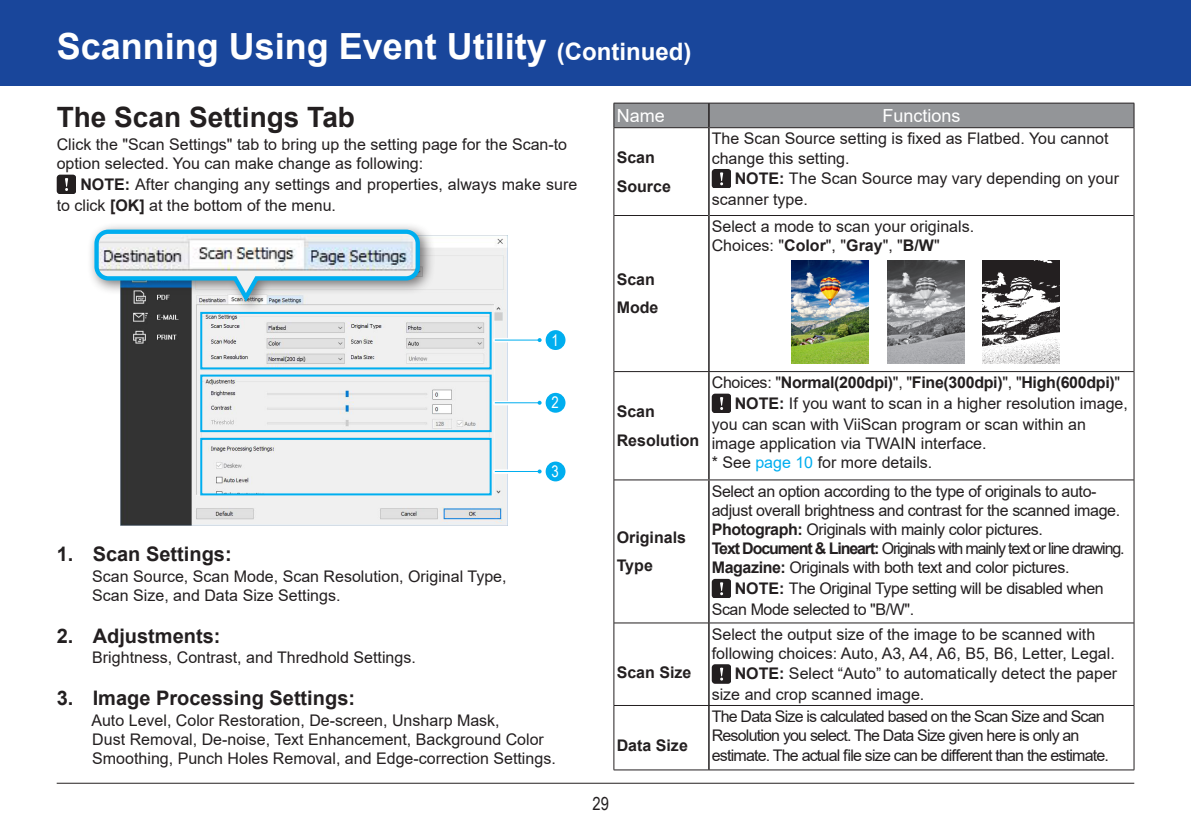
<style>
.page{position:relative;width:1191px;height:840px;background:#fff}
.page>*{position:absolute;margin:0;border:0;box-sizing:border-box;transform-origin:0 0}
.t1{font:700 36px "Arial";color:#fff}
.t2{font:700 28px "Arial";color:#231f20}
.t3{font:700 20px "Arial";color:#231f20}
.t4{font:18px "Arial";color:#fff}
.t5{font:18px "Arial Narrow";color:#231f20}
.t6{font:16px/19.2px "Arial";color:#231f20}
.t7{font:16px/19.2px "Arial";letter-spacing:-.025em;color:#231f20}
.t8{font:16px/19.2px "Arial";letter-spacing:-.05em;color:#231f20}
.t9{font:700 16px/28.4px "Arial";color:#231f20}
.t10{font:700 16px "Arial";letter-spacing:-.02em;color:#231f20}
.t11{font:16px "Arial Narrow";color:#fff}
.s1{font-size:24px}
.s2{font-weight:700}
.s3{font-weight:400}
.s4{color:#00aeef}
</style>
<div class="page">
<div style="left:0;top:0;width:1191px;height:86px;background:#19469b"></div>
<hr style="left:57px;top:782px;width:1077px;height:1px;background:#231f20">
<div style="left:57px;top:174px;width:18px;height:19px;background:#231f20;border-radius:3px"></div>
<svg style="left:65px;top:178px;width:3px;height:13px"></svg>
<img style="left:121px;top:235px;width:386px;height:290px">
<div style="left:87px;top:222px;width:348px;height:93px;background:#231f20;opacity:.6"></div>
<svg style="left:92px;top:227px;width:330px;height:79px"></svg>
<svg style="left:614px;top:128px;width:519px;height:641px"></svg>
<hr style="left:614px;top:215px;width:94px;height:1px;background:#231f20">
<hr style="left:709px;top:215px;width:424px;height:1px;background:#231f20">
<hr style="left:614px;top:371px;width:95px;height:1px;background:#231f20">
<hr style="left:614px;top:479px;width:95px;height:1px;background:#231f20">
<hr style="left:614px;top:622px;width:94px;height:1px;background:#231f20">
<hr style="left:709px;top:622px;width:424px;height:1px;background:#231f20">
<hr style="left:708px;top:128px;width:1px;height:87px;background:#231f20">
<hr style="left:708px;top:215px;width:1px;height:156px;background:#231f20">
<hr style="left:708px;top:480px;width:1px;height:142px;background:#231f20">
<hr style="left:708px;top:622px;width:1px;height:82px;background:#231f20">
<hr style="left:708px;top:705px;width:1px;height:64px;background:#231f20">
<hr style="left:709px;top:371px;width:424px;height:1px;background:#231f20">
<hr style="left:708px;top:372px;width:1px;height:107px;background:#231f20">
<hr style="left:709px;top:479px;width:424px;height:1px;background:#231f20">
<svg style="left:613px;top:103px;width:521px;height:25px;background:#8c8e91"></svg>
<hr style="left:613px;top:128px;width:1px;height:87px;background:#231f20">
<hr style="left:1133px;top:128px;width:1px;height:87px;background:#231f20">
<hr style="left:613px;top:215px;width:1px;height:156px;background:#231f20">
<hr style="left:1133px;top:215px;width:1px;height:156px;background:#231f20">
<hr style="left:613px;top:371px;width:1px;height:108px;background:#231f20">
<hr style="left:1133px;top:371px;width:1px;height:108px;background:#231f20">
<hr style="left:613px;top:479px;width:1px;height:143px;background:#231f20">
<hr style="left:1133px;top:479px;width:1px;height:143px;background:#231f20">
<hr style="left:613px;top:622px;width:1px;height:82px;background:#231f20">
<hr style="left:1133px;top:622px;width:1px;height:82px;background:#231f20">
<hr style="left:613px;top:704px;width:96px;height:1px;background:#231f20">
<hr style="left:613px;top:705px;width:1px;height:64px;background:#231f20">
<hr style="left:709px;top:704px;width:425px;height:1px;background:#231f20">
<hr style="left:1133px;top:705px;width:1px;height:64px;background:#231f20">
<hr style="left:613px;top:769px;width:96px;height:1px;background:#231f20">
<hr style="left:709px;top:769px;width:425px;height:1px;background:#231f20">
<div style="left:711px;top:169px;width:19px;height:19px;background:#231f20;border-radius:3px"></div>
<svg style="left:720px;top:172px;width:3px;height:13px"></svg>
<div style="left:711px;top:393px;width:19px;height:19px;background:#231f20;border-radius:3px"></div>
<svg style="left:720px;top:397px;width:3px;height:13px"></svg>
<div style="left:711px;top:578px;width:19px;height:19px;background:#231f20;border-radius:3px"></div>
<svg style="left:720px;top:582px;width:3px;height:13px"></svg>
<div style="left:711px;top:664px;width:19px;height:18px;background:#231f20;border-radius:3px"></div>
<svg style="left:720px;top:667px;width:3px;height:13px"></svg>
<div style="left:200px;top:312px;width:291px;height:57px;border:2px solid #00aeef"></div>
<div style="left:200px;top:374px;width:291px;height:58px;border:2px solid #00aeef"></div>
<div style="left:200px;top:437px;width:291px;height:58px;border:2px solid #00aeef"></div>
<svg style="left:493px;top:336px;width:49px;height:7px"></svg>
<hr style="left:495px;top:339px;width:44px;height:1px;background:#00aeef">
<svg style="left:537px;top:338px;width:4px;height:4px"></svg>
<svg style="left:493px;top:399px;width:49px;height:7px"></svg>
<hr style="left:495px;top:402px;width:44px;height:1px;background:#00aeef">
<svg style="left:537px;top:400px;width:4px;height:4px"></svg>
<svg style="left:493px;top:467px;width:49px;height:8px"></svg>
<hr style="left:495px;top:470px;width:44px;height:1px;background:#00aeef">
<svg style="left:537px;top:469px;width:4px;height:4px"></svg>
<div style="left:545px;top:330px;width:20px;height:20px;background:#00aeef;border-radius:50%"></div>
<div style="left:545px;top:392px;width:20px;height:20px;background:#00aeef;border-radius:50%"></div>
<div style="left:545px;top:461px;width:20px;height:20px;background:#00aeef;border-radius:50%"></div>
<img style="left:791px;top:260px;width:77px;height:103px">
<img style="left:887px;top:260px;width:77px;height:103px">
<img style="left:983px;top:260px;width:76px;height:103px">
<h1 class="t1" style="left:57px;top:20px;width:636px">Scanning Using Event Utility <span class="s1">(Continued)</span></h1>
<h2 class="t2" style="left:57px;top:97px;width:300px">The Scan Settings Tab</h2>
<p class="t6" style="left:57px;top:134px;width:512px">Click the "Scan Settings" tab to bring up the setting page for the Scan-to option selected. You can make change as following:</p>
<p class="t6" style="left:57px;top:174px;width:522px;line-height:20.6px;text-indent:24px"><span class="s2">NOTE:</span> After changing any settings and properties, always make sure to click <span class="s2">[OK]</span> at the bottom of the menu.</p>
<p class="t11" style="left:551px;top:328px;width:9px">1</p>
<p class="t11" style="left:551px;top:391px;width:9px">2</p>
<p class="t11" style="left:551px;top:459px;width:9px">3</p>
<p class="t3" style="left:57px;top:539px;width:176px">1. Scan Settings:</p>
<p class="t6" style="left:92px;top:566px;width:416px">Scan Source, Scan Mode, Scan Resolution, Original Type,<br>Scan Size, and Data Size Settings.</p>
<p class="t3" style="left:57px;top:621px;width:165px">2. Adjustments:</p>
<p class="t6" style="left:92px;top:647px;width:325px">Brightness, Contrast, and Thredhold Settings.</p>
<p class="t3" style="left:57px;top:683px;width:300px">3. Image Processing Settings:</p>
<p class="t6" style="left:91px;top:710px;width:466px">Auto Level, Color Restoration, De-screen, Unsharp Mask,<br>Dust Removal, De-noise, Text Enhancement, Background Color<br>Smoothing, Punch Holes Removal, and Edge-correction Settings.</p>
<p class="t4" style="left:617px;top:103px;width:50px">Name</p>
<p class="t4" style="left:882px;top:103px;width:80px">Functions</p>
<p class="t9" style="left:617px;top:143px;width:56px">Scan<br>Source</p>
<p class="t6" style="left:711px;top:129px;width:398px">The Scan Source setting is fixed as Flatbed. You cannot change this setting.</p>
<p class="t6" style="left:711px;top:168px;width:409px;line-height:20.6px;text-indent:23px"><span class="s2">NOTE:</span> The Scan Source may vary depending on your scanner type.</p>
<p class="t9" style="left:617px;top:265px;width:43px">Scan<br>Mode</p>
<p class="t6" style="left:711px;top:217px;width:264px">Select a mode to scan your originals.<br>Choices: "<span class="s2">Color</span>", "<span class="s2">Gray</span>", "<span class="s2">B/W</span>"</p>
<p class="t9" style="left:617px;top:397px;width:84px">Scan<br>Resolution</p>
<p class="t9" style="left:617px;top:523px;width:71px">Originals<br>Type</p>
<p class="t9" style="left:617px;top:658px;width:76px">Scan Size</p>
<p class="t9" style="left:617px;top:731px;width:73px">Data Size</p>
<p class="t10" style="left:711px;top:371px;width:410px"><span class="s3">Choices: "</span>Normal(200dpi)<span class="s3">", "</span>Fine(300dpi)<span class="s3">", "</span>High(600dpi)<span class="s3">"</span></p>
<p class="t6" style="left:734px;top:393px;width:395px"><span class="s2">NOTE:</span> If you want to scan in a higher resolution image,</p>
<p class="t6" style="left:711px;top:414px;width:376px">you can scan with ViiScan program or scan within an</p>
<p class="t6" style="left:711px;top:433px;width:276px">image application via TWAIN interface.</p>
<p class="t6" style="left:711px;top:452px;width:222px">* See <span class="s4">page 10</span> for more details.</p>
<p class="t7" style="left:711px;top:481px;width:414px">Select an option according to the type of originals to auto&shy;adjust overall brightness and contrast for the scanned image.<br><span class="s2">Photograph:</span> Originals with mainly color pictures.<br><span class="s2">Text Document &amp; Lineart:</span> Originals with mainly text or line drawing.<br><span class="s2">Magazine:</span> Originals with both text and color pictures.</p>
<p class="t7" style="left:711px;top:577px;width:393px;line-height:20.6px;text-indent:23px"><span class="s2">NOTE:</span> The Original Type setting will be disabled when<br>Scan Mode selected to "B/W".</p>
<p class="t6" style="left:711px;top:624px;width:385px">Select the output size of the image to be scanned with</p>
<p class="t6" style="left:711px;top:643px;width:404px">following choices: Auto, A3, A4, A6, B5, B6, Letter, Legal.</p>
<p class="t6" style="left:734px;top:663px;width:384px"><span class="s2">NOTE:</span> Select “Auto” to automatically detect the paper</p>
<p class="t6" style="left:711px;top:684px;width:214px">size and crop scanned image.</p>
<p class="t8" style="left:711px;top:706px;width:399px">The Data Size is calculated based on the Scan Size and Scan<br>Resolution you select. The Data Size given here is only an estimate. The actual file size can be different than the estimate.</p>
<p class="t5" style="left:592px;top:790px;width:18px">29</p>
</div>
